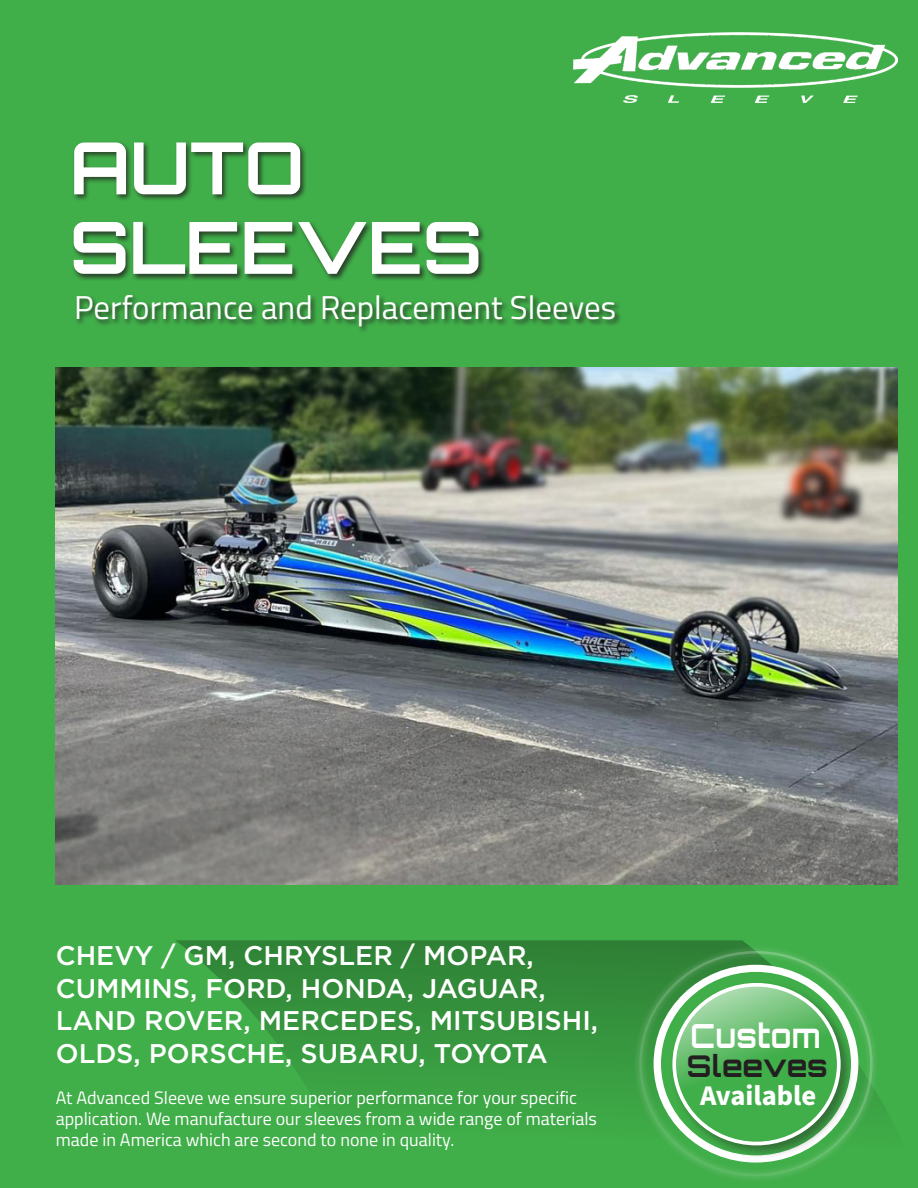
<style>
.page{position:relative;width:918px;height:1188px;background:#40ae49}
.page>*{position:absolute;margin:0;border:0;box-sizing:border-box;transform-origin:0 0}
._48_Chapter_Orbitron{font:700 72px "Orbitron";color:#fff}
._19_C_Orbitron{font:700 33.3px "Orbitron";letter-spacing:.01em;color:#fff;scale:.9 1}
._12_Titillium_Web{font:33px "Titillium Web";color:#fff}
.Model_Name{font:700 30px "Orbitron";letter-spacing:-.005em;color:#231f20}
._8_9_C_Source_Sans_Pro{font:700 28.5px "Source Sans Pro";color:#fff}
.TOC_Descriptions{font:500 27px/32.4px "Gotham";color:#fff}
._10_C_Titillium_Web{font:18px/21px "Titillium Web";color:#fff}
</style>
<div class="page">
<svg style="left:176px;top:940px;width:708px;height:167px"></svg>
<div style="left:72px;top:141px;width:414px;height:140px;background:#231f20;opacity:.75"></div>
<div style="left:75px;top:293px;width:547px;height:41px;background:#231f20;opacity:.75"></div>
<img style="left:574px;top:32px;width:324px;height:71px">
<div style="left:632px;top:944px;width:247px;height:239px;background:#fff;opacity:.75"></div>
<img style="left:56px;top:368px;width:842px;height:516px">
<p class="_48_Chapter_Orbitron" style="left:70px;top:125px;width:236px">AUTO</p>
<p class="_48_Chapter_Orbitron" style="left:70px;top:204px;width:414px">SLEEVES</p>
<p class="_12_Titillium_Web" style="left:74px;top:283px;width:543px">Performance and Replacement Sleeves</p>
<p class="TOC_Descriptions" style="left:56px;top:939px;width:544px">CHEVY / GM, CHRYSLER / MOPAR,<br>CUMMINS, FORD, HONDA, JAGUAR,<br>LAND ROVER, MERCEDES, MITSUBISHI,<br>OLDS, PORSCHE, SUBARU, TOYOTA</p>
<p class="_10_C_Titillium_Web" style="left:56px;top:1087px;width:543px">At Advanced Sleeve we ensure superior performance for your specific application. We manufacture our sleeves from a wide range of materials made in America which are second to none in quality.</p>
<p class="_19_C_Orbitron" style="left:691px;top:1015px;width:147px">Custom</p>
<p class="Model_Name" style="left:687px;top:1048px;width:143px">Sleeves</p>
<p class="_8_9_C_Source_Sans_Pro" style="left:700px;top:1076px;width:118px">Available</p>
</div>
